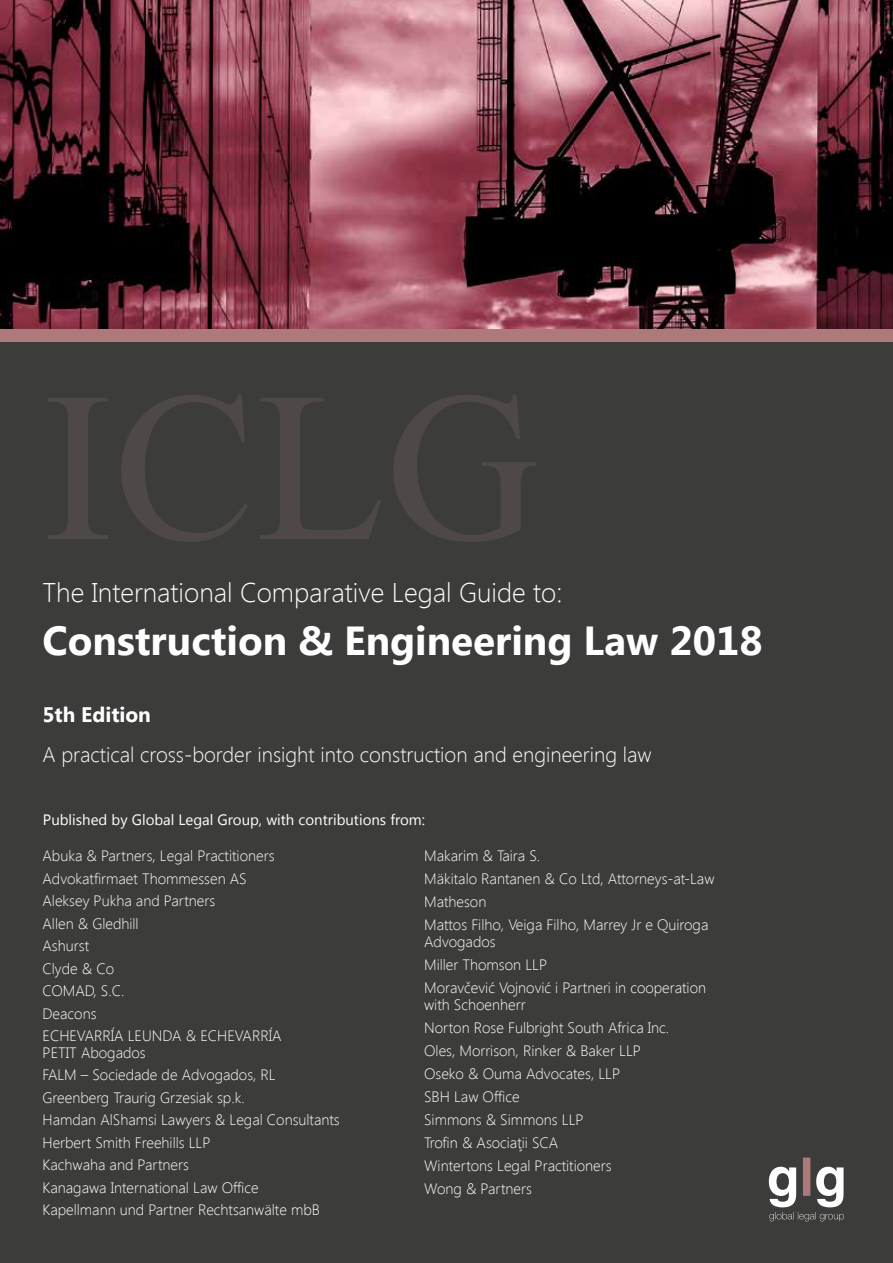
<style>
.page{position:relative;width:893px;height:1263px;background:#fff}
.page>*{position:absolute;margin:0;border:0;box-sizing:border-box;transform-origin:0 0}
.t1{font:700 40.5px "Segoe UI";color:#fff}
.t2{font:300 27px "Segoe UI";color:#fff}
.t3{font:300 21px "Segoe UI";color:#fff}
.t4{font:700 21px "Segoe UI";color:#fff}
.t5{font:300 15px/22.5px "Segoe UI";color:#fff}
.t6{font:15px "Segoe UI";color:#fff}
</style>
<div class="page">
<div style="left:0;top:330px;width:893px;height:933px;background:#3c3c3b"></div>
<img style="left:0;top:0;width:893px;height:330px">
<div style="left:0;top:330px;width:893px;height:12px;background:#ae797a"></div>
<svg style="left:769px;top:1157px;width:75px;height:64px"></svg>
<h2 class="t2" style="left:43px;top:574px;width:521px">The International Comparative Legal Guide to:</h2>
<h1 class="t1" style="left:43px;top:611px;width:722px">Construction &amp; Engineering Law 2018</h1>
<h3 class="t4" style="left:43px;top:700px;width:110px">5th Edition</h3>
<h3 class="t3" style="left:43px;top:740px;width:611px">A practical cross-border insight into construction and engineering law</h3>
<p class="t6" style="left:43px;top:809px;width:384px">Published by Global Legal Group, with contributions from:</p>
<p class="t5" style="left:43px;top:844px;width:240px">Abuka &amp; Partners, Legal Practitioners<br>Advokatfirmaet Thommessen AS<br>Aleksey Pukha and Partners<br>Allen &amp; Gledhill<br>Ashurst<br>Clyde &amp; Co<br>COMAD, S.C.<br>Deacons<br>ECHEVARRÍA LEUNDA &amp; ECHEVARRÍA</p>
<p class="t5" style="left:43px;top:1041px;width:299px">PETIT Abogados<br>FALM – Sociedade de Advogados, RL<br>Greenberg Traurig Grzesiak sp.k.<br>Hamdan AlShamsi Lawyers &amp; Legal Consultants<br>Herbert Smith Freehills LLP<br>Kachwaha and Partners<br>Kanagawa International Law Office<br>Kapellmann und Partner Rechtsanwälte mbB</p>
<p class="t5" style="left:424px;top:844px;width:292px;line-height:23px">Makarim &amp; Taira S.<br>Mäkitalo Rantanen &amp; Co Ltd, Attorneys-at-Law<br>Matheson<br>Mattos Filho, Veiga Filho, Marrey Jr e Quiroga</p>
<p class="t5" style="left:424px;top:930px;width:283px;line-height:23px">Advogados<br>Miller Thomson LLP<br>Moravčević Vojnović i Partneri in cooperation</p>
<p class="t5" style="left:424px;top:993px;width:247px;line-height:23px">with Schoenherr<br>Norton Rose Fulbright South Africa Inc.<br>Oles, Morrison, Rinker &amp; Baker LLP<br>Oseko &amp; Ouma Advocates, LLP<br>SBH Law Office<br>Simmons &amp; Simmons LLP<br>Trofin &amp; Asociaţii SCA<br>Wintertons Legal Practitioners<br>Wong &amp; Partners</p>
</div>
